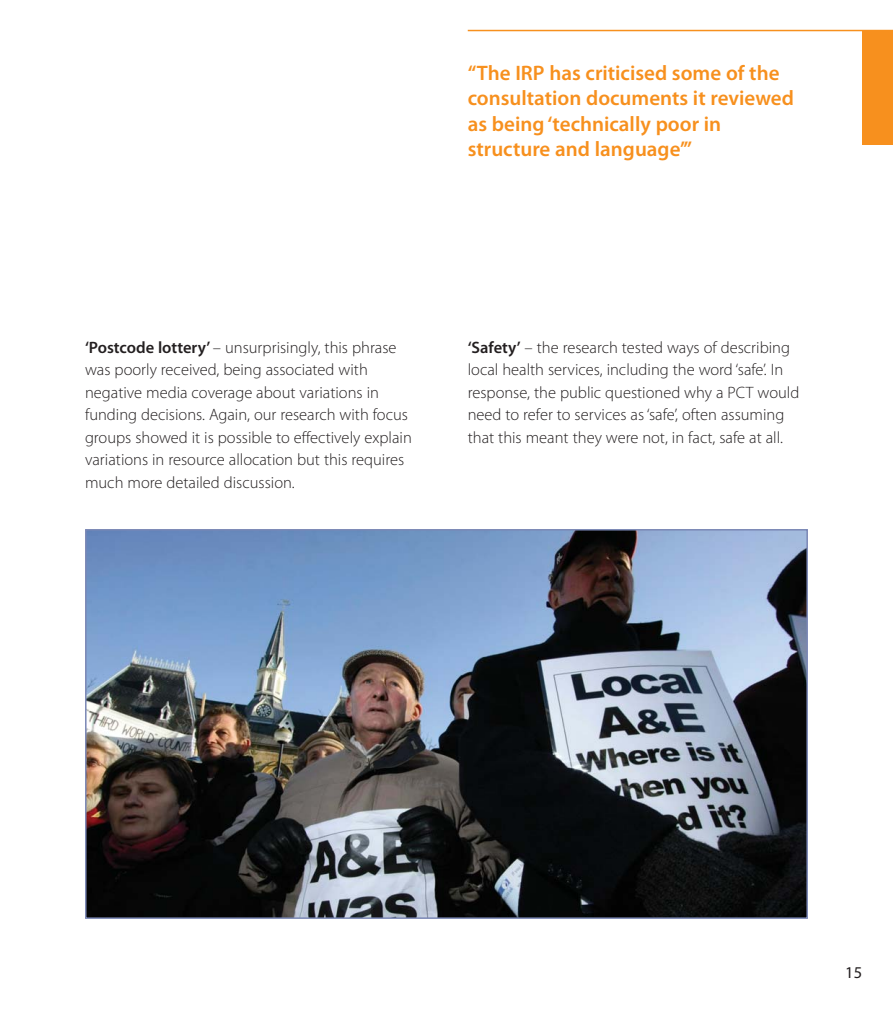
<style>
.page{position:relative;width:893px;height:1021px;background:#fff}
.page>*{position:absolute;margin:0;border:0;box-sizing:border-box;transform-origin:0 0}
.t1{font:600 21px/25.5px "Myriad Pro";color:#f7901e}
.t2{font:300 16.5px/22.5px "Myriad Pro";color:#231f20}
.t3{font:16.5px "Myriad Pro";color:#231f20}
.s1{font-weight:600}
</style>
<div class="page">
<img style="left:88px;top:532px;width:717px;height:383px">
<div style="left:85px;top:529px;width:723px;height:389px;border:2px solid #7a87b5"></div>
<hr style="left:468px;top:30px;width:425px;height:1px;background:#f7901e">
<div style="left:862px;top:31px;width:31px;height:114px;background:#f7901e"></div>
<p class="t1" style="left:468px;top:62px;width:328px">“The IRP has criticised some of the consultation documents it reviewed as being ‘technically poor in structure and language’”</p>
<p class="t2" style="left:85px;top:337px;width:328px"><span class="s1">‘Postcode lottery’</span> – unsurprisingly, this phrase was poorly received, being associated with negative media coverage about variations in funding decisions. Again, our research with focus groups showed it is possible to effectively explain variations in resource allocation but this requires much more detailed discussion.</p>
<p class="t2" style="left:468px;top:337px;width:333px"><span class="s1">‘Safety’</span> – the research tested ways of describing local health services, including the word ‘safe’. In response, the public questioned why a PCT would need to refer to services as ‘safe’, often assuming that this meant they were not, in fact, safe at all.</p>
<p class="t3" style="left:845px;top:966px;width:18px">15</p>
</div>
